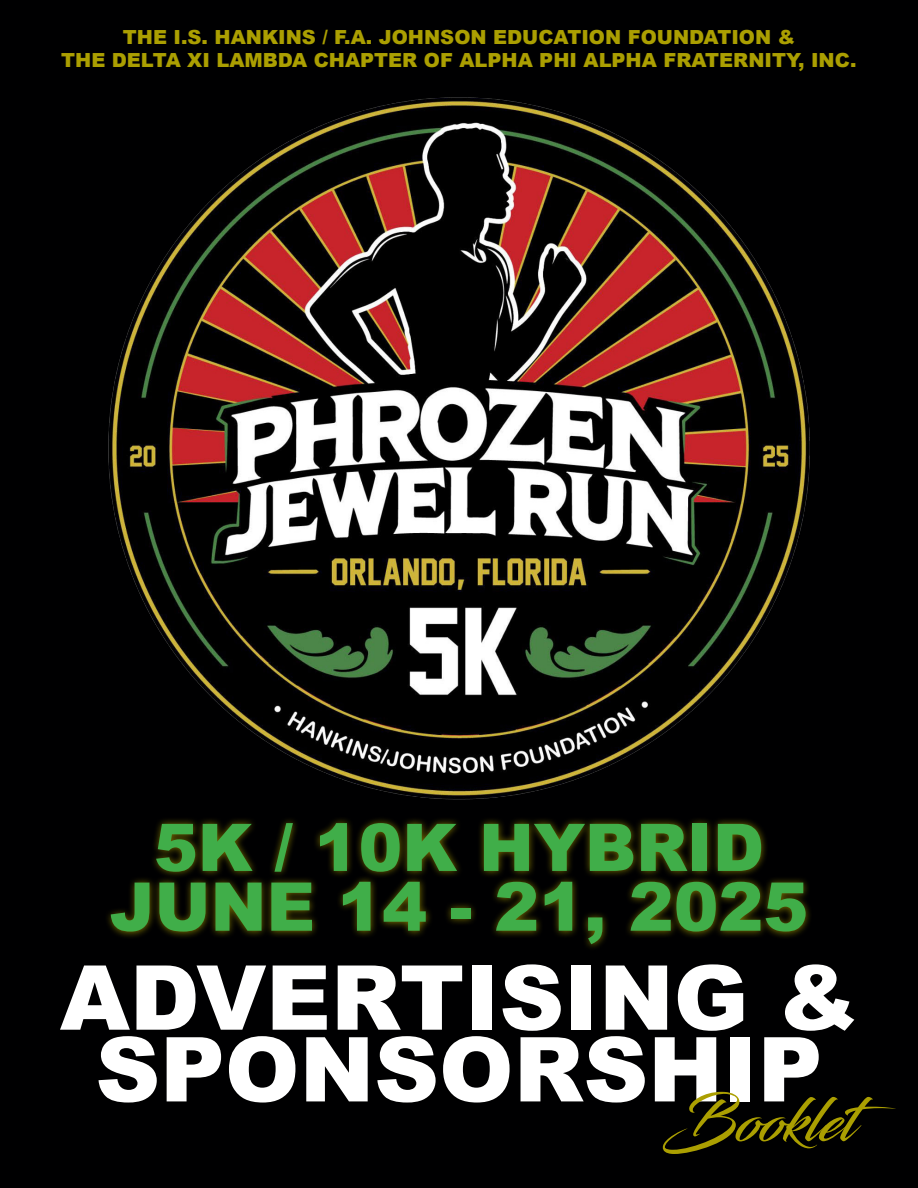
<style>
.page{position:relative;width:918px;height:1188px;background:#000001}
.page>*{position:absolute;margin:0;border:0;box-sizing:border-box;transform-origin:0 0}
.t1{font:900 89.7px/71.7px "Arial";color:#fff;text-align:center}
.t2{font:900 67.2px "Arial";color:#40ae49}
.t3{font:900 65.7px "Arial";color:#40ae49}
.t4{font:59.85px "Blacksword";color:#ab9f01}
.t5{font:900 19.5px/23.2px "Arial";color:#ab9f01;text-align:center}
</style>
<div class="page">
<div style="left:104px;top:816px;width:709px;height:135px;background:#ab9f01;opacity:.7"></div>
<img style="left:108px;top:97px;width:702px;height:703px">
<p class="t5" style="left:61px;top:25px;width:797px">THE I.S. HANKINS / F.A. JOHNSON EDUCATION FOUNDATION &amp;<br>THE DELTA XI LAMBDA CHAPTER OF ALPHA PHI ALPHA FRATERNITY, INC.</p>
<p class="t3" style="left:154px;top:800px;width:612px">5K / 10K HYBRID</p>
<p class="t2" style="left:110px;top:858px;width:700px">JUNE 14 - 21, 2025</p>
<p class="t1" style="left:60px;top:959px;width:800px">ADVERTISING &amp;<br>SPONSORSHIP</p>
<p class="t4" style="left:663px;top:1085px;width:235px">Booklet</p>
</div>
